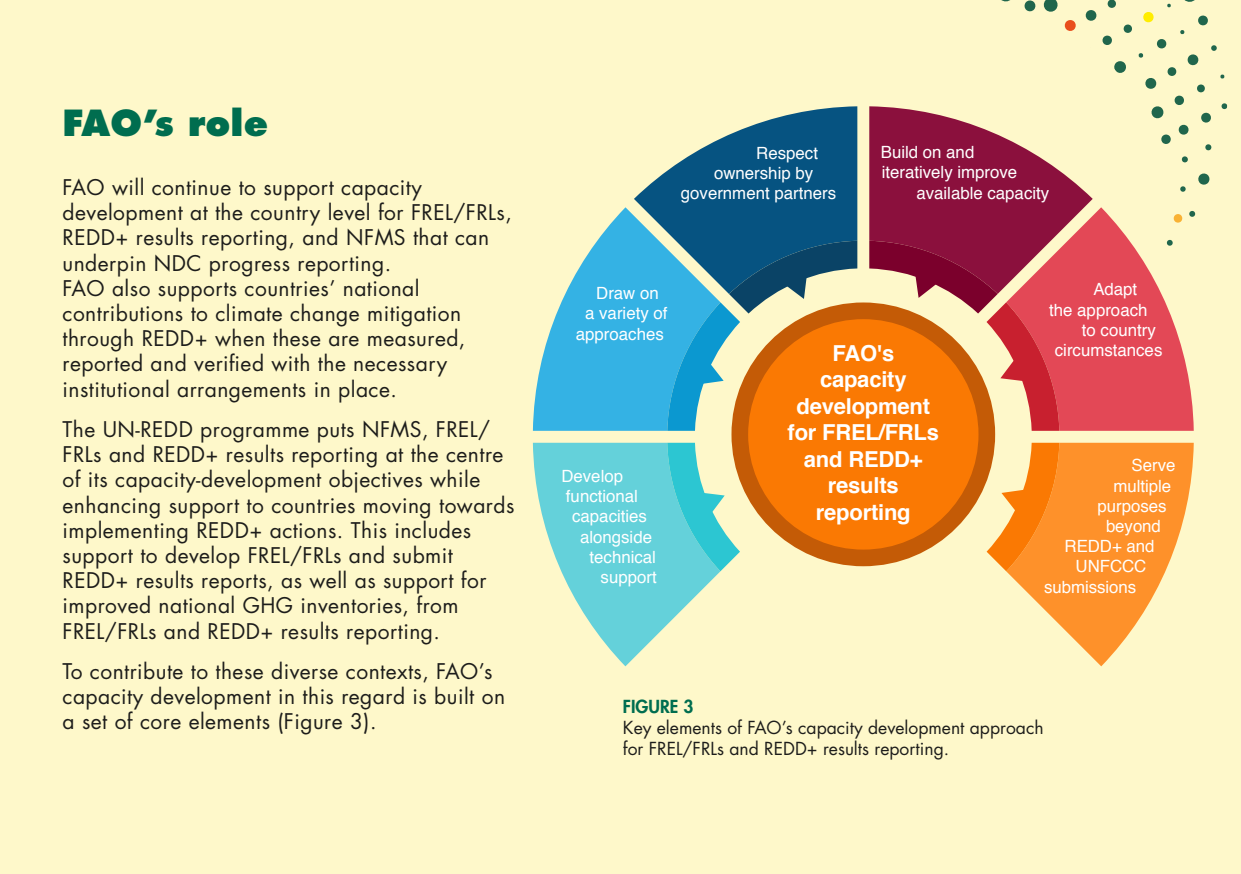
<style>
.page{position:relative;width:1241px;height:874px;background:#fff}
.page>*{position:absolute;margin:0;border:0;box-sizing:border-box;transform-origin:0 0}
.t1{font:800 35px "Futura Std";color:#006d4f}
.t2{font:700 22.05px/26.4px "Helvetica";letter-spacing:-.01em;color:#fff;text-align:center}
.t3{font:21px/25.2px "Futura Std";letter-spacing:.02em;color:#1d1d1b}
.t4{font:17.5px/21px "Futura Std";color:#1d1d1b}
.t5{font:800 17.5px "Futura Std";color:#006d4f}
.t6{font:16.8px "Helvetica";color:#fff}
</style>
<div class="page">
<div style="left:0;top:0;width:1240px;height:873px;background:#fef8ca"></div>
<div style="left:731px;top:302px;width:263px;height:264px;background:#c45b06;border-radius:50%"></div>
<div style="left:748px;top:319px;width:230px;height:230px;background:#fa7903;border-radius:50%"></div>
<svg style="left:533px;top:106px;width:324px;height:324px"></svg>
<svg style="left:533px;top:442px;width:207px;height:224px"></svg>
<svg style="left:986px;top:442px;width:207px;height:224px"></svg>
<svg style="left:869px;top:0;width:359px;height:430px"></svg>
<h1 class="t1" style="left:63px;top:101px;width:207px">FAO’s role</h1>
<p class="t3" style="left:63px;top:175px;width:451px">FAO will continue to support capacity development at the country level for FREL/FRLs, REDD+ results reporting, and NFMS that can underpin NDC progress reporting.<br>FAO also supports countries’ national contributions to climate change mitigation through REDD+ when these are measured, reported and verified with the necessary institutional arrangements in place.</p>
<p class="t3" style="left:63px;top:416px;width:453px">The UN-REDD programme puts NFMS, FREL/ FRLs and REDD+ results reporting at the centre of its capacity-development objectives while enhancing support to countries moving towards implementing REDD+ actions. This includes support to develop FREL/FRLs and submit REDD+ results reports, as well as support for improved national GHG inventories, from FREL/FRLs and REDD+ results reporting.</p>
<p class="t3" style="left:63px;top:658px;width:444px">To contribute to these diverse contexts, FAO’s capacity development in this regard is built on a set of core elements (Figure 3).</p>
<p class="t6" style="left:756px;top:140px;width:63px">Respect</p>
<p class="t6" style="left:714px;top:160px;width:101px">ownership by</p>
<p class="t6" style="left:680px;top:180px;width:157px">government partners</p>
<p class="t6" style="left:880px;top:139px;width:95px">Build on and</p>
<p class="t6" style="left:881px;top:159px;width:137px">iteratively improve</p>
<p class="t6" style="left:916px;top:180px;width:134px">available capacity</p>
<p class="t6" style="left:596px;top:280px;width:64px">Draw on</p>
<p class="t6" style="left:585px;top:300px;width:84px">a variety of</p>
<p class="t6" style="left:576px;top:320px;width:89px">approaches</p>
<p class="t6" style="left:561px;top:463px;width:63px">Develop</p>
<p class="t6" style="left:566px;top:483px;width:74px">functional</p>
<p class="t6" style="left:572px;top:503px;width:76px">capacities</p>
<p class="t6" style="left:580px;top:523px;width:74px">alongside</p>
<p class="t6" style="left:589px;top:543px;width:68px">technical</p>
<p class="t6" style="left:600px;top:564px;width:58px">support</p>
<p class="t2" style="left:787px;top:340px;width:153px">FAO's capacity development for FREL/FRLs and REDD+ results reporting</p>
<p class="t6" style="left:1093px;top:276px;width:45px">Adapt</p>
<p class="t6" style="left:1049px;top:296px;width:100px">the approach</p>
<p class="t6" style="left:1081px;top:317px;width:75px">to country</p>
<p class="t6" style="left:1054px;top:337px;width:109px">circumstances</p>
<p class="t6" style="left:1131px;top:452px;width:45px">Serve</p>
<p class="t6" style="left:1113px;top:472px;width:59px">multiple</p>
<p class="t6" style="left:1097px;top:492px;width:70px">purposes</p>
<p class="t6" style="left:1105px;top:513px;width:56px">beyond</p>
<p class="t6" style="left:1064px;top:533px;width:91px">REDD+ and</p>
<p class="t6" style="left:1075px;top:553px;width:72px">UNFCCC</p>
<p class="t6" style="left:1043px;top:573px;width:94px">submissions</p>
<p class="t5" style="left:623px;top:694px;width:72px">FIGURE 3</p>
<p class="t4" style="left:623px;top:716px;width:422px">Key elements of FAO’s capacity development approach for FREL/FRLs and REDD+ results reporting.</p>
</div>
